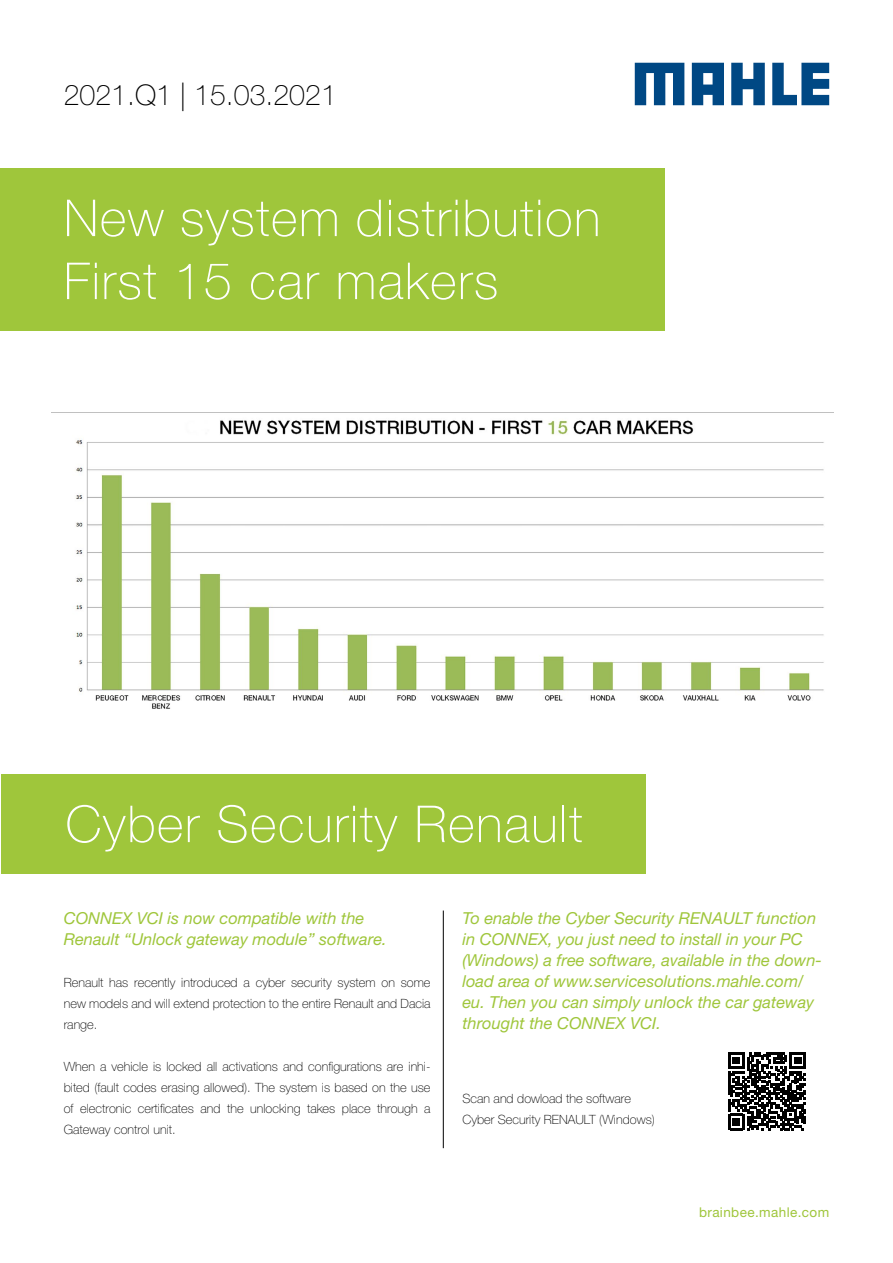
<style>
.page{position:relative;width:893px;height:1263px;background:#fff}
.page>*{position:absolute;margin:0;border:0;box-sizing:border-box;transform-origin:0 0}
.t1{font:100 51px/63px "Helvetica Neue LT Pro";letter-spacing:.03em;color:#fff}
.t2{font:100 28.5px "Helvetica Neue LT Pro";color:#000}
.t3{font:italic 16.5px/21px "Helvetica Neue LT Pro";color:#9fc63b}
.t4{font:13.5px "Helvetica Neue LT Pro";letter-spacing:.03em;color:#9fc63b}
.t5{font:100 12.75px/21px "Helvetica Neue LT Pro";color:#000;text-align:justify}
</style>
<div class="page">
<img style="left:51px;top:412px;width:782px;height:297px">
<div style="left:2px;top:774px;width:644px;height:100px;background:#9fc63b"></div>
<div style="left:0;top:168px;width:664px;height:163px;background:#9fc63b"></div>
<hr style="left:443px;top:910px;width:1px;height:238px;background:#000">
<svg style="left:728px;top:1052px;width:78px;height:78px"></svg>
<svg style="left:635px;top:63px;width:49px;height:42px"></svg>
<svg style="left:731px;top:63px;width:34px;height:42px"></svg>
<svg style="left:772px;top:63px;width:57px;height:42px"></svg>
<svg style="left:692px;top:63px;width:32px;height:42px"></svg>
<h2 class="t2" style="left:64px;top:78px;width:275px">2021.Q1 | 15.03.2021</h2>
<h1 class="t1" style="left:64px;top:186px;width:538px">New system distribution<br>First 15 car makers</h1>
<h1 class="t1" style="left:65px;top:792px;width:518px">Cyber Security Renault</h1>
<p class="t3" style="left:64px;top:907px;width:325px">CONNEX VCI is now compatible with the<br>Renault “Unlock gateway module” software.</p>
<p class="t5" style="left:64px;top:972px;width:368px">Renault has recently introduced a cyber security system on some new models and will extend protection to the entire Renault and Dacia range.</p>
<p class="t5" style="left:64px;top:1056px;width:368px">When a vehicle is locked all activations and configurations are inhi&shy;bited (fault codes erasing allowed). The system is based on the use of electronic certificates and the unlocking takes place through a Gateway control unit.</p>
<p class="t3" style="left:462px;top:907px;width:361px">To enable the Cyber Security RENAULT function in CONNEX, you just need to install in your PC (Windows) a free software, available in the down&shy;load area of www.servicesolutions.mahle.com/ eu. Then you can simply unlock the car gateway throught the CONNEX VCI.</p>
<p class="t5" style="left:462px;top:1087px;width:194px">Scan and dowload the software<br>Cyber Security RENAULT (Windows)</p>
<p class="t4" style="left:699px;top:1203px;width:132px">brainbee.mahle.com</p>
</div>
